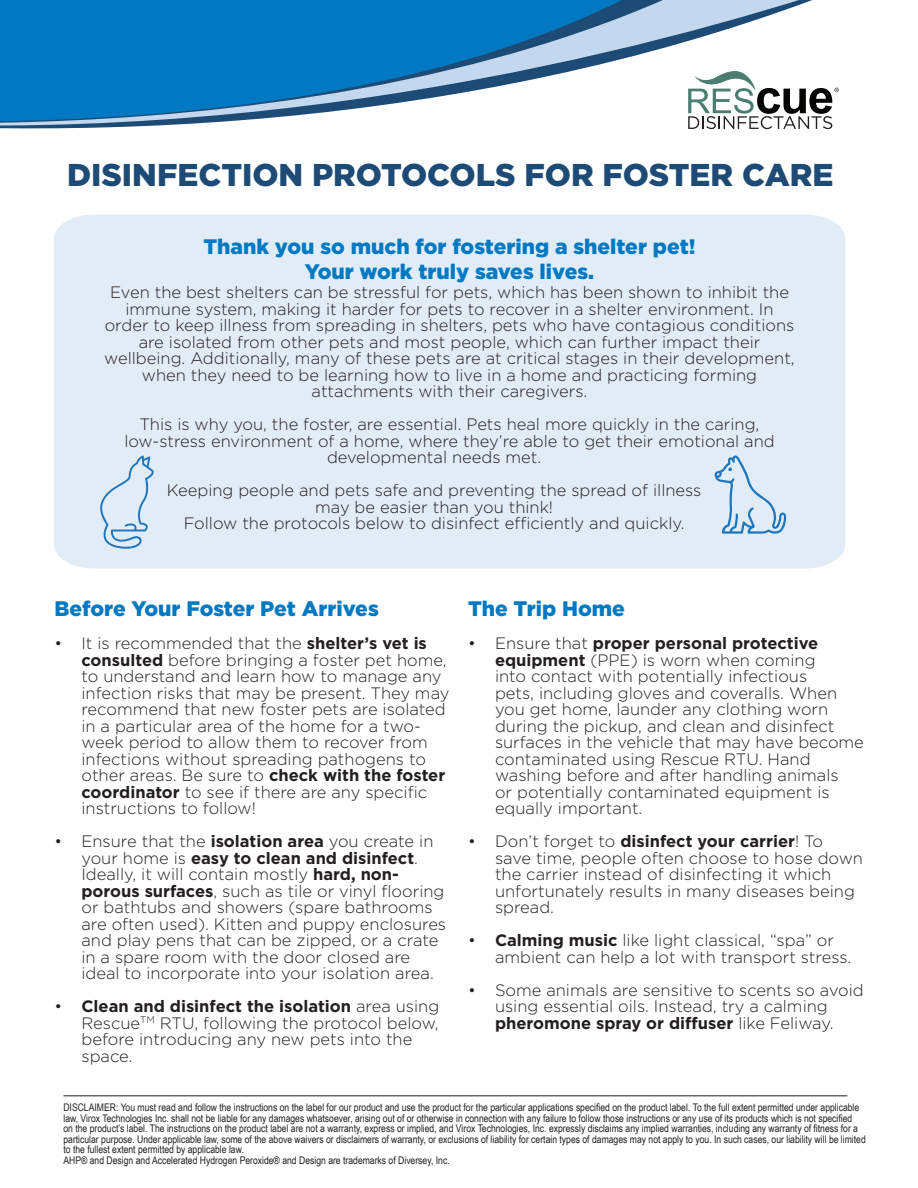
<style>
.page{position:relative;width:918px;height:1188px;background:#fff}
.page>*{position:absolute;margin:0;border:0;box-sizing:border-box;transform-origin:0 0}
.t1{font:900 31.5px "Gotham";color:#1e4b75}
.Subheading{font:900 21px "Gotham";color:#0079c2}
.paragraph{font:300 16.5px/16.5px "Gotham";color:#231f20}
.t2{font:10.5px/10.5px "Arial Narrow";color:#231f20}
.s1{font-weight:700}
</style>
<div class="page">
<svg style="left:0;top:0;width:829px;height:130px;fill:#0079c2"></svg>
<div style="left:54px;top:215px;width:791px;height:353px;background:#e1ecf7"></div>
<svg style="left:688px;top:69px;width:151px;height:60px"></svg>
<svg style="left:98px;top:456px;width:56px;height:93px;background:#c8ddef"></svg>
<svg style="left:714px;top:456px;width:72px;height:78px;background:#c4daee"></svg>
<hr style="left:63px;top:1096px;width:784px;height:1px;background:#231f20">
<p class="t1" style="left:67px;top:153px;width:768px">DISINFECTION PROTOCOLS FOR FOSTER CARE</p>
<p class="Subheading" style="left:203px;top:232px;width:494px">Thank you so much for fostering a shelter pet!</p>
<p class="Subheading" style="left:305px;top:257px;width:291px">Your work truly saves lives.</p>
<p class="paragraph" style="left:104px;top:284px;width:692px;text-align:center">Even the best shelters can be stressful for pets, which has been shown to inhibit the immune system, making it harder for pets to recover in a shelter environment. In order to keep illness from spreading in shelters, pets who have contagious conditions are isolated from other pets and most people, which can further impact their wellbeing. Additionally, many of these pets are at critical stages in their development, when they need to be learning how to live in a home and practicing forming attachments with their caregivers.</p>
<p class="paragraph" style="left:140px;top:416px;width:621px">This is why you, the foster, are essential. Pets heal more quickly in the caring,</p>
<p class="paragraph" style="left:124px;top:433px;width:652px">low-stress environment of a home, where they’re able to get their emotional and</p>
<p class="paragraph" style="left:327px;top:449px;width:216px">developmental needs met.</p>
<p class="paragraph" style="left:167px;top:482px;width:536px;text-align:center">Keeping people and pets safe and preventing the spread of illness may be easier than you think!</p>
<p class="paragraph" style="left:184px;top:515px;width:502px">Follow the protocols below to disinfect efficiently and quickly.</p>
<p class="Subheading" style="left:54px;top:595px;width:326px">Before Your Foster Pet Arrives</p>
<p class="paragraph" style="left:81px;top:635px;width:370px;text-indent:-27px">• It is recommended that the <span class="s1">shelter’s vet is consulted</span> before bringing a foster pet home, to understand and learn how to manage any infection risks that may be present. They may recommend that new foster pets are isolated in a particular area of the home for a two&shy;week period to allow them to recover from infections without spreading pathogens to other areas. Be sure to <span class="s1">check with the foster coordinator</span> to see if there are any specific instructions to follow!</p>
<p class="paragraph" style="left:81px;top:833px;width:366px;text-indent:-27px">• Ensure that the <span class="s1">isolation area</span> you create in your home is <span class="s1">easy to clean and disinfect</span>.<br>Ideally, it will contain mostly <span class="s1">hard, non&shy;porous surfaces</span>, such as tile or vinyl flooring or bathtubs and showers (spare bathrooms are often used). Kitten and puppy enclosures and play pens that can be zipped, or a crate in a spare room with the door closed are ideal to incorporate into your isolation area.</p>
<p class="paragraph" style="left:81px;top:998px;width:359px;text-indent:-27px">• <span class="s1">Clean and disinfect the isolation</span> area using Rescue<sup>TM</sup> RTU, following the protocol below, before introducing any new pets into the space.</p>
<p class="t2" style="left:63px;top:1102px;width:804px">DISCLAIMER: You must read and follow the instructions on the label for our product and use the product for the particular applications specified on the product label. To the full extent permitted under applicable law, Virox Technologies Inc. shall not be liable for any damages whatsoever, arising out of or otherwise in connection with any failure to follow those instructions or any use of its products which is not specified<br>on the product’s label. The instructions on the product label are not a warranty, express or implied, and Virox Technologies, Inc. expressly disclaims any implied warranties, including any warranty of fitness for a particular purpose. Under applicable law, some of the above waivers or disclaimers of warranty, or exclusions of liability for certain types of damages may not apply to you. In such cases, our liability will be limited to the fullest extent permitted by applicable law.</p>
<p class="t2" style="left:63px;top:1155px;width:388px">AHP® and Design and Accelerated Hydrogen Peroxide® and Design are trademarks of Diversey, Inc.</p>
<p class="Subheading" style="left:468px;top:595px;width:158px">The Trip Home</p>
<p class="paragraph" style="left:495px;top:635px;width:370px;text-indent:-27px">• Ensure that <span class="s1">proper personal protective equipment</span> (PPE) is worn when coming<br>into contact with potentially infectious<br>pets, including gloves and coveralls. When you get home, launder any clothing worn during the pickup, and clean and disinfect surfaces in the vehicle that may have become contaminated using Rescue RTU. Hand washing before and after handling animals<br>or potentially contaminated equipment is equally important.</p>
<p class="paragraph" style="left:495px;top:833px;width:370px;text-indent:-27px">• Don’t forget to <span class="s1">disinfect your carrier</span>! To save time, people often choose to hose down the carrier instead of disinfecting it which unfortunately results in many diseases being spread.</p>
<p class="paragraph" style="left:495px;top:932px;width:358px;text-indent:-27px">• <span class="s1">Calming music</span> like light classical, “spa” or ambient can help a lot with transport stress.</p>
<p class="paragraph" style="left:468px;top:982px;width:397px;text-align:center">• Some animals are sensitive to scents so avoid using essential oils. Instead, try a calming <span class="s1">pheromone spray or diffuser</span> like Feliway.</p>
</div>
